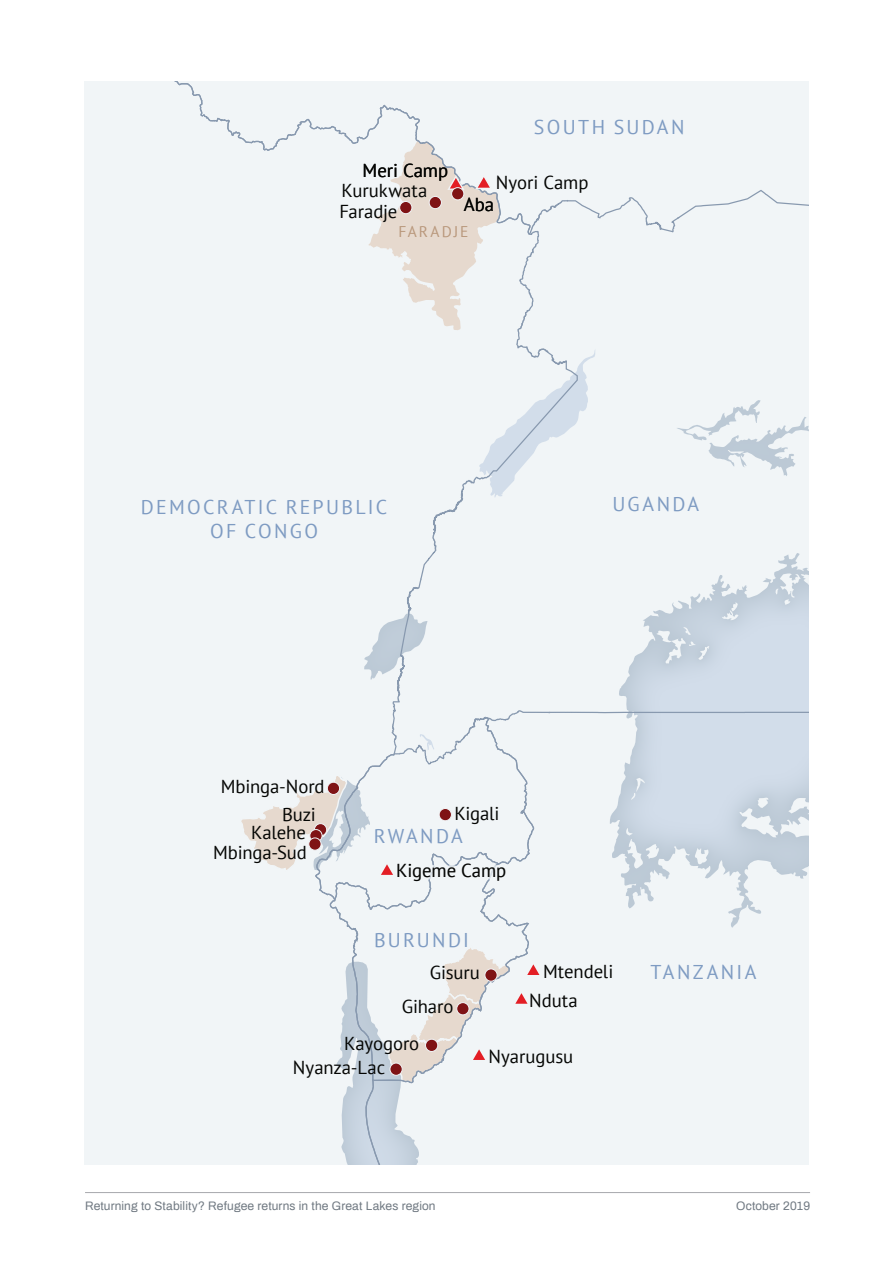
<style>
.page{position:relative;width:893px;height:1263px;background:#fff}
.page>*{position:absolute;margin:0;border:0;box-sizing:border-box;transform-origin:0 0}
.t1{font:19.95px "PT Sans";letter-spacing:.115em;color:#7e9bc2}
.t2{font:18.75px/20.2px "PT Sans";letter-spacing:-.005em;color:#040503;text-align:right}
.t3{font:15.45px "PT Sans";letter-spacing:.125em;color:#b9987c}
.t4{font:12px "Archivo";letter-spacing:.01em;color:#707982}
</style>
<div class="page">
<hr style="left:85px;top:1192px;width:725px;height:1px;background:#a8a9ad">
<div style="left:85px;top:81px;width:723px;height:1083px;background:#f1f5f7"></div>
<svg style="left:579px;top:350px;width:16px;height:62px"></svg>
<svg style="left:619px;top:553px;width:189px;height:155px"></svg>
<svg style="left:677px;top:400px;width:131px;height:76px"></svg>
<svg style="left:339px;top:236px;width:240px;height:708px"></svg>
<svg style="left:174px;top:81px;width:634px;height:155px"></svg>
<svg style="left:365px;top:708px;width:443px;height:236px"></svg>
<svg style="left:336px;top:944px;width:204px;height:220px"></svg>
<svg style="left:368px;top:137px;width:132px;height:194px"></svg>
<svg style="left:241px;top:716px;width:294px;height:202px"></svg>
<p class="t2" style="left:363px;top:159px;width:87px">Meri Camp</p>
<p class="t2" style="left:340px;top:179px;width:89px;line-height:21.1px;text-align:left">Kurukwata<br>Faradje</p>
<p class="t1" style="left:534px;top:114px;width:152px">SOUTH SUDAN</p>
<p class="t2" style="left:496px;top:172px;width:94px">Nyori Camp</p>
<p class="t2" style="left:464px;top:194px;width:32px">Aba</p>
<p class="t3" style="left:398px;top:222px;width:72px">FARADJE</p>
<p class="t1" style="left:141px;top:494px;width:248px">DEMOCRATIC REPUBLIC</p>
<p class="t1" style="left:612px;top:491px;width:88px">UGANDA</p>
<p class="t1" style="left:210px;top:518px;width:110px">OF CONGO</p>
<p class="t2" style="left:221px;top:776px;width:105px">Mbinga-Nord</p>
<p class="t2" style="left:282px;top:804px;width:35px">Buzi</p>
<p class="t2" style="left:454px;top:803px;width:47px">Kigali</p>
<p class="t2" style="left:213px;top:822px;width:95px">Kalehe<br>Mbinga-Sud</p>
<p class="t1" style="left:374px;top:823px;width:90px">RWANDA</p>
<p class="t2" style="left:396px;top:860px;width:112px">Kigeme Camp</p>
<p class="t1" style="left:374px;top:927px;width:96px">BURUNDI</p>
<p class="t2" style="left:430px;top:962px;width:52px">Gisuru</p>
<p class="t2" style="left:402px;top:996px;width:53px">Giharo</p>
<p class="t2" style="left:344px;top:1033px;width:77px">Kayogoro</p>
<p class="t2" style="left:293px;top:1057px;width:94px">Nyanza-Lac</p>
<p class="t2" style="left:543px;top:960px;width:72px">Mtendeli</p>
<p class="t2" style="left:529px;top:990px;width:50px">Nduta</p>
<p class="t2" style="left:488px;top:1045px;width:86px">Nyarugusu</p>
<p class="t1" style="left:651px;top:959px;width:107px">TANZANIA</p>
<p class="t4" style="left:85px;top:1197px;width:352px">Returning to Stability? Refugee returns in the Great Lakes region</p>
<p class="t4" style="left:736px;top:1197px;width:75px">October 2019</p>
</div>
